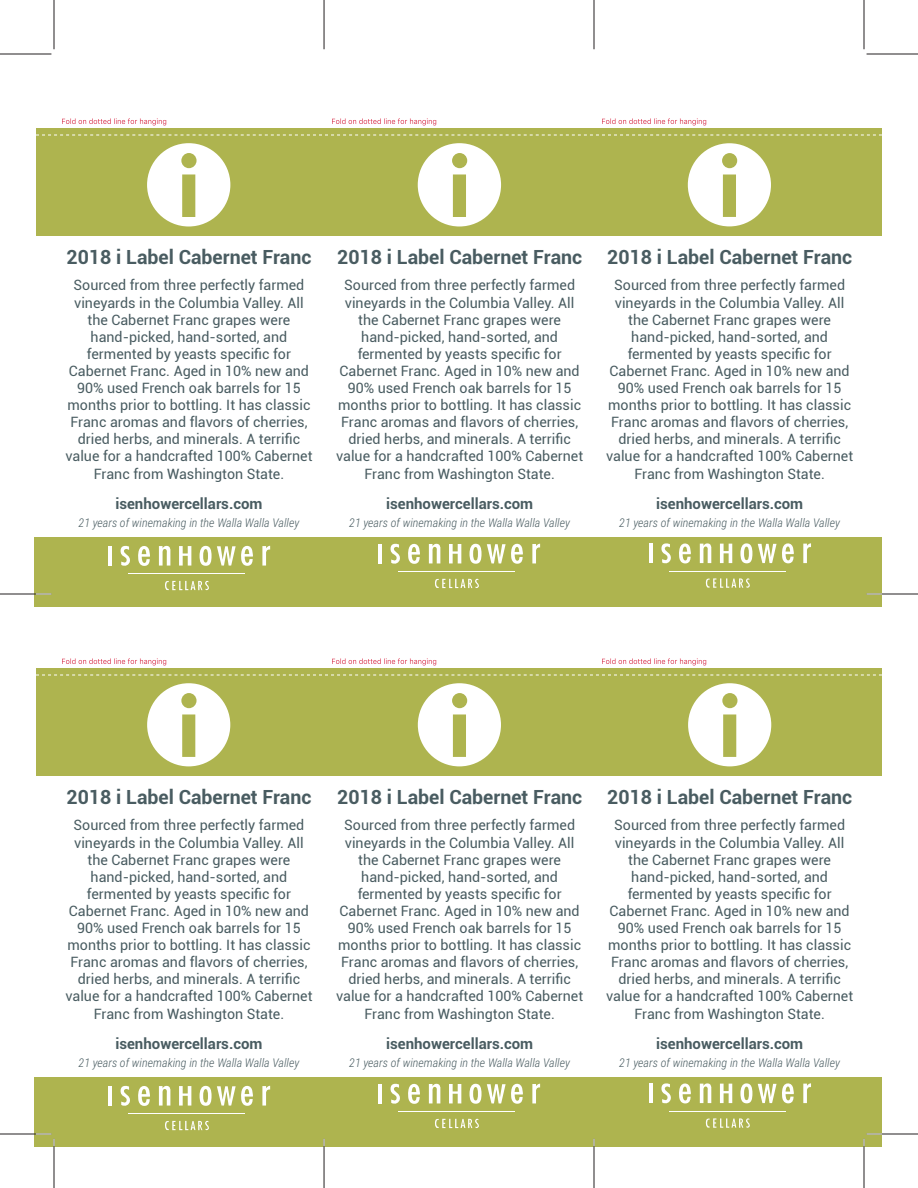
<style>
.page{position:relative;width:918px;height:1188px;background:#fff}
.page>*{position:absolute;margin:0;border:0;box-sizing:border-box;transform-origin:0 0}
.t1{font:700 19.5px "Roboto";color:#495c61}
.t2{font:700 15px "Roboto";color:#495c61}
.t3{font:14.25px/17.1px "Roboto";color:#495c61;text-align:center}
.t4{font:italic 300 12px "Roboto Condensed";color:#495c61}
</style>
<div class="page">
<div style="left:36px;top:128px;width:846px;height:107px;background:#aeb44f"></div>
<div style="left:34px;top:537px;width:848px;height:69px;background:#aeb44f"></div>
<svg style="left:147px;top:143px;width:83px;height:83px"></svg>
<svg style="left:418px;top:143px;width:83px;height:83px"></svg>
<svg style="left:688px;top:143px;width:83px;height:83px"></svg>
<div style="left:36px;top:668px;width:846px;height:107px;background:#aeb44f"></div>
<div style="left:34px;top:1077px;width:848px;height:69px;background:#aeb44f"></div>
<svg style="left:147px;top:683px;width:83px;height:83px"></svg>
<svg style="left:418px;top:683px;width:83px;height:83px"></svg>
<svg style="left:688px;top:683px;width:83px;height:83px"></svg>
<hr style="left:108px;top:546px;width:4px;height:20px;background:#fff">
<svg style="left:159px;top:546px;width:12px;height:20px"></svg>
<svg style="left:179px;top:546px;width:12px;height:20px"></svg>
<svg style="left:262px;top:546px;width:8px;height:20px"></svg>
<svg style="left:138px;top:546px;width:12px;height:20px"></svg>
<svg style="left:200px;top:545px;width:53px;height:21px"></svg>
<svg style="left:120px;top:545px;width:10px;height:21px"></svg>
<hr style="left:129px;top:573px;width:116px;height:1px;background:#fff">
<svg style="left:165px;top:580px;width:44px;height:11px"></svg>
<hr style="left:378px;top:544px;width:4px;height:19px;background:#fff">
<svg style="left:429px;top:544px;width:12px;height:19px"></svg>
<svg style="left:449px;top:544px;width:12px;height:19px"></svg>
<svg style="left:532px;top:543px;width:8px;height:20px"></svg>
<svg style="left:408px;top:543px;width:12px;height:21px"></svg>
<svg style="left:470px;top:543px;width:53px;height:21px"></svg>
<svg style="left:390px;top:543px;width:10px;height:21px"></svg>
<hr style="left:399px;top:571px;width:116px;height:1px;background:#fff">
<svg style="left:435px;top:578px;width:44px;height:11px"></svg>
<hr style="left:649px;top:544px;width:3px;height:19px;background:#fff">
<svg style="left:700px;top:543px;width:12px;height:20px"></svg>
<svg style="left:720px;top:544px;width:12px;height:19px"></svg>
<svg style="left:803px;top:543px;width:8px;height:20px"></svg>
<svg style="left:679px;top:543px;width:12px;height:21px"></svg>
<svg style="left:758px;top:543px;width:36px;height:20px"></svg>
<svg style="left:740px;top:543px;width:12px;height:21px"></svg>
<svg style="left:661px;top:543px;width:10px;height:21px"></svg>
<hr style="left:670px;top:571px;width:116px;height:1px;background:#fff">
<svg style="left:706px;top:578px;width:44px;height:10px"></svg>
<hr style="left:108px;top:1086px;width:4px;height:20px;background:#fff">
<svg style="left:159px;top:1086px;width:12px;height:20px"></svg>
<svg style="left:179px;top:1086px;width:12px;height:20px"></svg>
<svg style="left:262px;top:1086px;width:8px;height:20px"></svg>
<svg style="left:138px;top:1086px;width:12px;height:20px"></svg>
<svg style="left:200px;top:1085px;width:53px;height:21px"></svg>
<svg style="left:120px;top:1085px;width:10px;height:21px"></svg>
<hr style="left:129px;top:1113px;width:116px;height:1px;background:#fff">
<svg style="left:165px;top:1120px;width:44px;height:11px"></svg>
<hr style="left:378px;top:1084px;width:4px;height:19px;background:#fff">
<svg style="left:429px;top:1084px;width:12px;height:19px"></svg>
<svg style="left:449px;top:1084px;width:12px;height:19px"></svg>
<svg style="left:532px;top:1083px;width:8px;height:20px"></svg>
<svg style="left:408px;top:1083px;width:12px;height:21px"></svg>
<svg style="left:470px;top:1083px;width:53px;height:21px"></svg>
<svg style="left:390px;top:1083px;width:10px;height:21px"></svg>
<hr style="left:399px;top:1111px;width:116px;height:1px;background:#fff">
<svg style="left:435px;top:1118px;width:44px;height:11px"></svg>
<hr style="left:649px;top:1084px;width:3px;height:19px;background:#fff">
<svg style="left:700px;top:1083px;width:12px;height:20px"></svg>
<svg style="left:720px;top:1084px;width:12px;height:19px"></svg>
<svg style="left:803px;top:1083px;width:8px;height:20px"></svg>
<svg style="left:679px;top:1083px;width:12px;height:21px"></svg>
<svg style="left:758px;top:1083px;width:36px;height:20px"></svg>
<svg style="left:740px;top:1083px;width:12px;height:21px"></svg>
<svg style="left:661px;top:1083px;width:10px;height:21px"></svg>
<hr style="left:670px;top:1111px;width:116px;height:1px;background:#fff">
<svg style="left:706px;top:1118px;width:44px;height:10px"></svg>
<hr style="left:867px;top:594px;width:51px;height:1px;background:#231f20">
<hr style="left:0;top:594px;width:51px;height:1px;background:#231f20">
<hr style="left:324px;top:0;width:1px;height:49px;background:#231f20">
<hr style="left:324px;top:1139px;width:1px;height:49px;background:#231f20">
<hr style="left:594px;top:0;width:1px;height:49px;background:#231f20">
<hr style="left:594px;top:1139px;width:1px;height:49px;background:#231f20">
<hr style="left:54px;top:0;width:1px;height:49px;background:#231f20">
<hr style="left:54px;top:1139px;width:1px;height:49px;background:#231f20">
<hr style="left:864px;top:0;width:1px;height:49px;background:#231f20">
<hr style="left:864px;top:1139px;width:1px;height:49px;background:#231f20">
<hr style="left:0;top:54px;width:51px;height:1px;background:#231f20">
<hr style="left:867px;top:54px;width:51px;height:1px;background:#231f20">
<hr style="left:0;top:1134px;width:51px;height:1px;background:#231f20">
<hr style="left:867px;top:1134px;width:51px;height:1px;background:#231f20">
<svg style="left:36px;top:135px;width:846px;height:1px"></svg>
<svg style="left:332px;top:118px;width:104px;height:7px"></svg>
<svg style="left:602px;top:118px;width:104px;height:7px"></svg>
<svg style="left:36px;top:675px;width:846px;height:1px"></svg>
<svg style="left:62px;top:658px;width:104px;height:7px"></svg>
<svg style="left:332px;top:658px;width:104px;height:7px"></svg>
<svg style="left:602px;top:658px;width:104px;height:7px"></svg>
<svg style="left:36px;top:1134px;width:19px;height:12px"></svg>
<svg style="left:864px;top:1134px;width:18px;height:12px"></svg>
<svg style="left:867px;top:594px;width:15px;height:1px"></svg>
<svg style="left:36px;top:594px;width:15px;height:1px"></svg>
<svg style="left:62px;top:118px;width:104px;height:7px"></svg>
<h1 class="t1" style="left:66px;top:244px;width:247px">2018 i Label Cabernet Franc</h1>
<p class="t3" style="left:65px;top:276px;width:249px">Sourced from three perfectly farmed vineyards in the Columbia Valley. All the Cabernet Franc grapes were hand-picked, hand-sorted, and fermented by yeasts specific for Cabernet Franc. Aged in 10% new and 90% used French oak barrels for 15 months prior to bottling. It has classic Franc aromas and flavors of cherries, dried herbs, and minerals. A terrific value for a handcrafted 100% Cabernet Franc from Washington State.</p>
<p class="t2" style="left:115px;top:493px;width:149px">isenhowercellars.com</p>
<p class="t4" style="left:79px;top:514px;width:222px">21 years of winemaking in the Walla Walla Valley</p>
<h1 class="t1" style="left:337px;top:244px;width:247px">2018 i Label Cabernet Franc</h1>
<p class="t3" style="left:336px;top:276px;width:249px">Sourced from three perfectly farmed vineyards in the Columbia Valley. All the Cabernet Franc grapes were hand-picked, hand-sorted, and fermented by yeasts specific for Cabernet Franc. Aged in 10% new and 90% used French oak barrels for 15 months prior to bottling. It has classic Franc aromas and flavors of cherries, dried herbs, and minerals. A terrific value for a handcrafted 100% Cabernet Franc from Washington State.</p>
<p class="t2" style="left:386px;top:493px;width:149px">isenhowercellars.com</p>
<p class="t4" style="left:349px;top:514px;width:222px">21 years of winemaking in the Walla Walla Valley</p>
<h1 class="t1" style="left:607px;top:244px;width:247px">2018 i Label Cabernet Franc</h1>
<p class="t3" style="left:606px;top:276px;width:249px">Sourced from three perfectly farmed vineyards in the Columbia Valley. All the Cabernet Franc grapes were hand-picked, hand-sorted, and fermented by yeasts specific for Cabernet Franc. Aged in 10% new and 90% used French oak barrels for 15 months prior to bottling. It has classic Franc aromas and flavors of cherries, dried herbs, and minerals. A terrific value for a handcrafted 100% Cabernet Franc from Washington State.</p>
<p class="t2" style="left:656px;top:493px;width:149px">isenhowercellars.com</p>
<p class="t4" style="left:619px;top:514px;width:222px">21 years of winemaking in the Walla Walla Valley</p>
<h1 class="t1" style="left:66px;top:784px;width:247px">2018 i Label Cabernet Franc</h1>
<p class="t3" style="left:65px;top:816px;width:249px">Sourced from three perfectly farmed vineyards in the Columbia Valley. All the Cabernet Franc grapes were hand-picked, hand-sorted, and fermented by yeasts specific for Cabernet Franc. Aged in 10% new and 90% used French oak barrels for 15 months prior to bottling. It has classic Franc aromas and flavors of cherries, dried herbs, and minerals. A terrific value for a handcrafted 100% Cabernet Franc from Washington State.</p>
<p class="t2" style="left:115px;top:1033px;width:149px">isenhowercellars.com</p>
<p class="t4" style="left:79px;top:1054px;width:222px">21 years of winemaking in the Walla Walla Valley</p>
<h1 class="t1" style="left:337px;top:784px;width:247px">2018 i Label Cabernet Franc</h1>
<p class="t3" style="left:336px;top:816px;width:249px">Sourced from three perfectly farmed vineyards in the Columbia Valley. All the Cabernet Franc grapes were hand-picked, hand-sorted, and fermented by yeasts specific for Cabernet Franc. Aged in 10% new and 90% used French oak barrels for 15 months prior to bottling. It has classic Franc aromas and flavors of cherries, dried herbs, and minerals. A terrific value for a handcrafted 100% Cabernet Franc from Washington State.</p>
<p class="t2" style="left:386px;top:1033px;width:149px">isenhowercellars.com</p>
<p class="t4" style="left:349px;top:1054px;width:222px">21 years of winemaking in the Walla Walla Valley</p>
<h1 class="t1" style="left:607px;top:784px;width:247px">2018 i Label Cabernet Franc</h1>
<p class="t3" style="left:606px;top:816px;width:249px">Sourced from three perfectly farmed vineyards in the Columbia Valley. All the Cabernet Franc grapes were hand-picked, hand-sorted, and fermented by yeasts specific for Cabernet Franc. Aged in 10% new and 90% used French oak barrels for 15 months prior to bottling. It has classic Franc aromas and flavors of cherries, dried herbs, and minerals. A terrific value for a handcrafted 100% Cabernet Franc from Washington State.</p>
<p class="t2" style="left:656px;top:1033px;width:149px">isenhowercellars.com</p>
<p class="t4" style="left:619px;top:1054px;width:222px">21 years of winemaking in the Walla Walla Valley</p>
</div>
